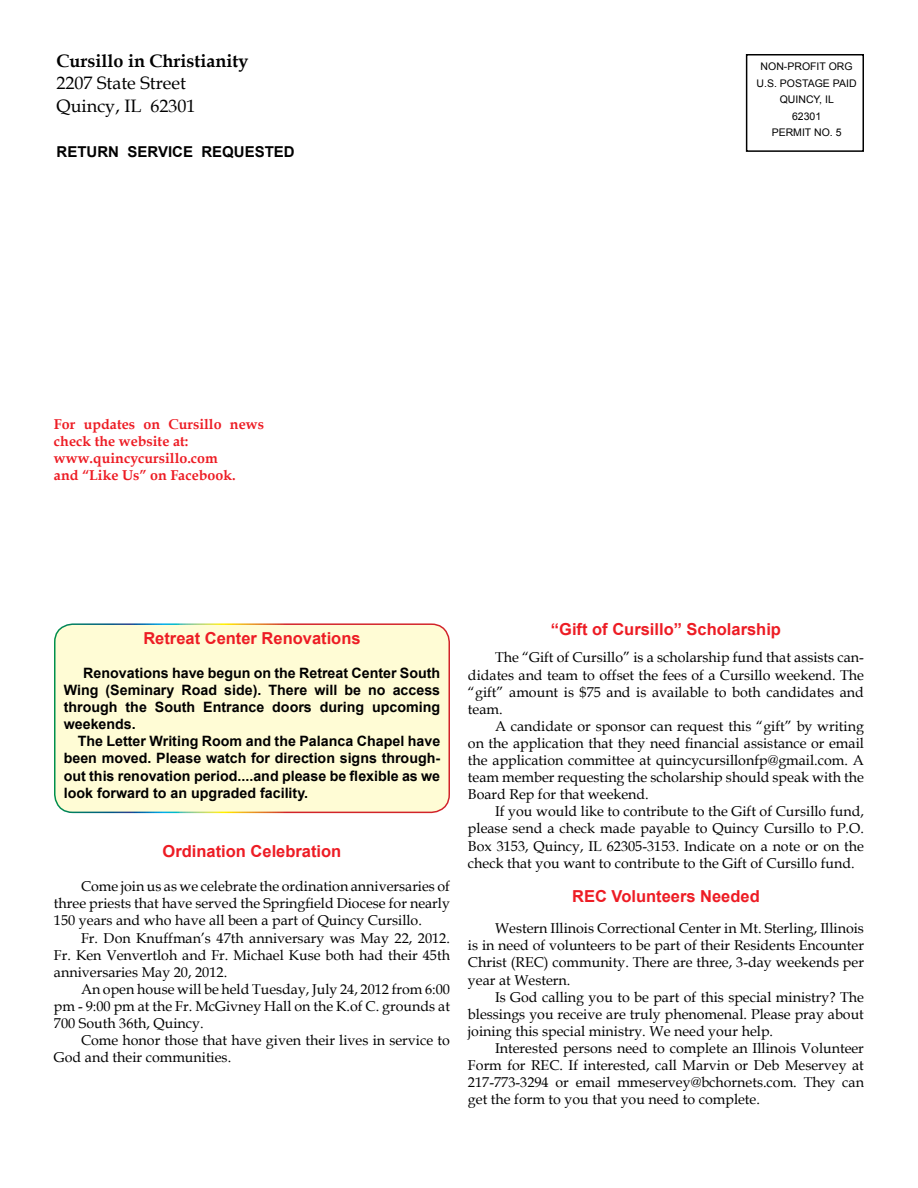
<style>
.page{position:relative;width:918px;height:1188px;background:#fff}
.page>*{position:absolute;margin:0;border:0;box-sizing:border-box;transform-origin:0 0}
.t1{font:18px/22.4px "Book Antiqua";color:#000}
.t2{font:700 18px "Book Antiqua";color:#000}
.t3{font:700 16.5px "Arial";color:#ed1c24}
.t4{font:700 15px "Arial";color:#000}
.t5{font:14.25px/17.1px "Book Antiqua";color:#000;text-align:justify}
.t6{font:700 14.25px/17.1px "Arial";color:#000;text-align:justify}
.t7{font:700 14.25px/17.1px "Book Antiqua";color:#ed1c24}
.t8{font:10.5px/16.5px "Arial";color:#000;text-align:center}
</style>
<div class="page">
<div style="left:746px;top:54px;width:118px;height:98px;border:2px solid #000"></div>
<div style="left:55px;top:624px;width:394px;height:188px;background:#fffcd5;border-radius:18px"></div>
<div style="left:54px;top:623px;width:396px;height:190px;border:2px solid #fff;border-radius:18px"></div>
<p class="t2" style="left:57px;top:49px;width:193px">Cursillo in Christianity</p>
<p class="t1" style="left:57px;top:72px;width:140px">2207 State Street<br>Quincy, IL 62301</p>
<p class="t4" style="left:57px;top:142px;width:240px">RETURN SERVICE REQUESTED</p>
<p class="t8" style="left:757px;top:58px;width:101px">NON-PROFIT ORG<br>U.S. POSTAGE PAID<br>QUINCY, IL<br>62301<br>PERMIT NO. 5</p>
<p class="t7" style="left:54px;top:415px;width:212px">For updates on Cursillo news check the website at: www.quincycursillo.com<br>and “Like Us” on Facebook.</p>
<p class="t3" style="left:143px;top:627px;width:219px">Retreat Center Renovations</p>
<p class="t6" style="left:64px;top:665px;width:378px;text-indent:20px">Renovations have begun on the Retreat Center South Wing (Seminary Road side). There will be no access through the South Entrance doors during upcoming weekends.</p>
<p class="t6" style="left:64px;top:733px;width:378px;text-indent:14px">The Letter Writing Room and the Palanca Chapel have been moved. Please watch for direction signs through&shy;out this renovation period....and please be flexible as we look forward to an upgraded facility.</p>
<p class="t3" style="left:163px;top:840px;width:180px">Ordination Celebration</p>
<p class="t5" style="left:54px;top:878px;width:398px;text-indent:27px">Come join us as we celebrate the ordination anniversaries of three priests that have served the Springfield Diocese for nearly 150 years and who have all been a part of Quincy Cursillo.</p>
<p class="t5" style="left:54px;top:929px;width:398px;text-indent:27px">Fr. Don Knuffman’s 47th anniversary was May 22, 2012.<br>Fr. Ken Venvertloh and Fr. Michael Kuse both had their 45th anniversaries May 20, 2012.</p>
<p class="t5" style="left:54px;top:980px;width:397px;text-indent:27px">An open house will be held Tuesday, July 24, 2012 from 6:00 pm - 9:00 pm at the Fr. McGivney Hall on the K.of C. grounds at 700 South 36th, Quincy.</p>
<p class="t5" style="left:54px;top:1031px;width:397px;text-indent:27px">Come honor those that have given their lives in service to<br>God and their communities.</p>
<p class="t3" style="left:551px;top:618px;width:232px">“Gift of Cursillo” Scholarship</p>
<p class="t5" style="left:468px;top:649px;width:398px;text-indent:27px">The “Gift of Cursillo” is a scholarship fund that assists can&shy;didates and team to offset the fees of a Cursillo weekend. The “gift” amount is $75 and is available to both candidates and team.</p>
<p class="t5" style="left:468px;top:717px;width:397px;text-indent:27px">A candidate or sponsor can request this “gift” by writing on the application that they need financial assistance or email the application committee at quincycursillonfp@gmail.com. A team member requesting the scholarship should speak with the Board Rep for that weekend.</p>
<p class="t5" style="left:468px;top:803px;width:398px;text-indent:27px">If you would like to contribute to the Gift of Cursillo fund, please send a check made payable to Quincy Cursillo to P.O.<br>Box 3153, Quincy, IL 62305-3153. Indicate on a note or on the check that you want to contribute to the Gift of Cursillo fund.</p>
<p class="t3" style="left:572px;top:885px;width:189px">REC Volunteers Needed</p>
<p class="t5" style="left:468px;top:920px;width:398px;text-indent:27px">Western Illinois Correctional Center in Mt. Sterling, Illinois is in need of volunteers to be part of their Residents Encounter Christ (REC) community. There are three, 3-day weekends per year at Western.</p>
<p class="t5" style="left:468px;top:988px;width:398px;text-indent:27px">Is God calling you to be part of this special ministry? The blessings you receive are truly phenomenal. Please pray about joining this special ministry. We need your help.</p>
<p class="t5" style="left:468px;top:1039px;width:398px;text-indent:27px">Interested persons need to complete an Illinois Volunteer Form for REC. If interested, call Marvin or Deb Meservey at 217-773-3294 or email mmeservey@bchornets.com. They can get the form to you that you need to complete.</p>
</div>
